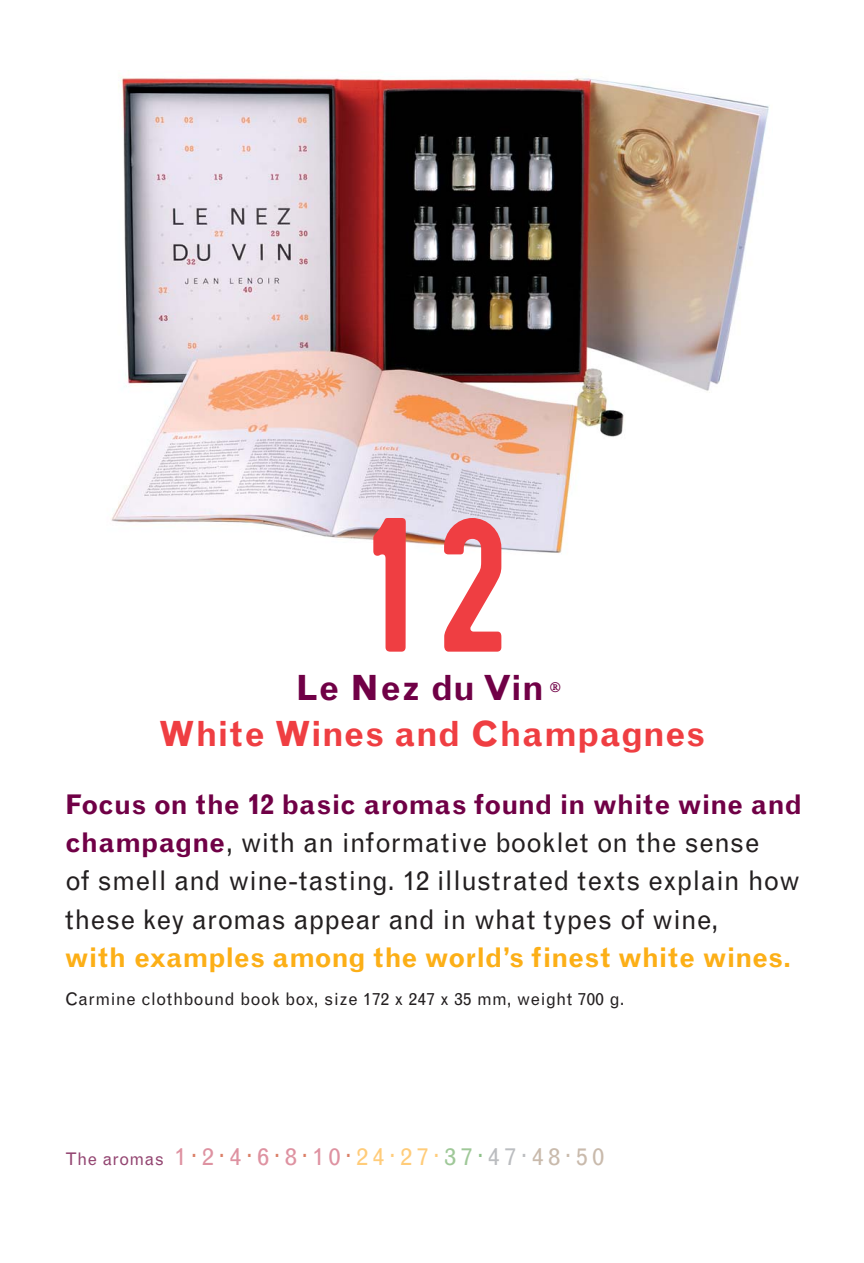
<style>
.page{position:relative;width:864px;height:1263px;background:#fff}
.page>*{position:absolute;margin:0;border:0;box-sizing:border-box;transform-origin:0 0}
.t1{font:167.1px "Barrcouleur";color:#ef3e42}
.t2{font:700 34.8px/45.3px "Grotesque";letter-spacing:.005em;color:#ef3e42;text-align:center}
.t3{font:27.15px/38.2px "Grotesque";letter-spacing:.015em;color:#231f20}
.t4{font:700 27.15px "Grotesque";letter-spacing:-.005em;color:#fcaf17}
.t5{font:17.4px "Grotesque";letter-spacing:.025em;color:#231f20}
.t6{font:17.4px "Grotesque";letter-spacing:.02em;color:#934571}
.s1{color:#700046}
.s2{font-weight:700;color:#700046}
.s3{font-size:24.3px;color:#de92a1}
.s4{font-size:24.3px;color:#ffcc7a}
.s5{font-size:24.3px;color:#9fc898}
.s6{font-size:24.3px;color:#bbbdc0}
.s7{font-size:24.3px;color:#c9baac}
</style>
<div class="page">
<img style="left:111px;top:77px;width:658px;height:476px">
<h1 class="t1" style="left:348px;top:496px;width:168px">12</h1>
<p class="t2" style="left:158px;top:668px;width:548px"><span class="s1">Le Nez du Vin</span> <sup>®<br></sup>White Wines and Champagnes</p>
<p class="t3" style="left:65px;top:787px;width:738px"><span class="s2">Focus on the 12 basic aromas found in white wine and champagne</span>, with an informative booklet on the sense<br>of smell and wine-tasting. 12 illustrated texts explain how these key aromas appear and in what types of wine,</p>
<p class="t4" style="left:65px;top:947px;width:728px">with examples among the world’s finest white wines.</p>
<p class="t5" style="left:65px;top:993px;width:561px">Carmine clothbound book box, size 172 x 247 x 35 mm, weight 700 g.</p>
<p class="t6" style="left:65px;top:1152px;width:541px">The aromas <span class="s3">1</span><sup>.</sup><span class="s3">2</span><sup>.</sup><span class="s3">4</span><sup>.</sup><span class="s3">6</span><sup>.</sup><span class="s3">8</span><sup>.</sup><span class="s3">10</span><sup>.</sup><span class="s4">24</span><sup>.</sup><span class="s4">27</span><sup>.</sup><span class="s5">37</span><sup>.</sup><span class="s6">47</span><sup>.</sup><span class="s7">48</span><sup>.</sup><span class="s7">50</span></p>
</div>
